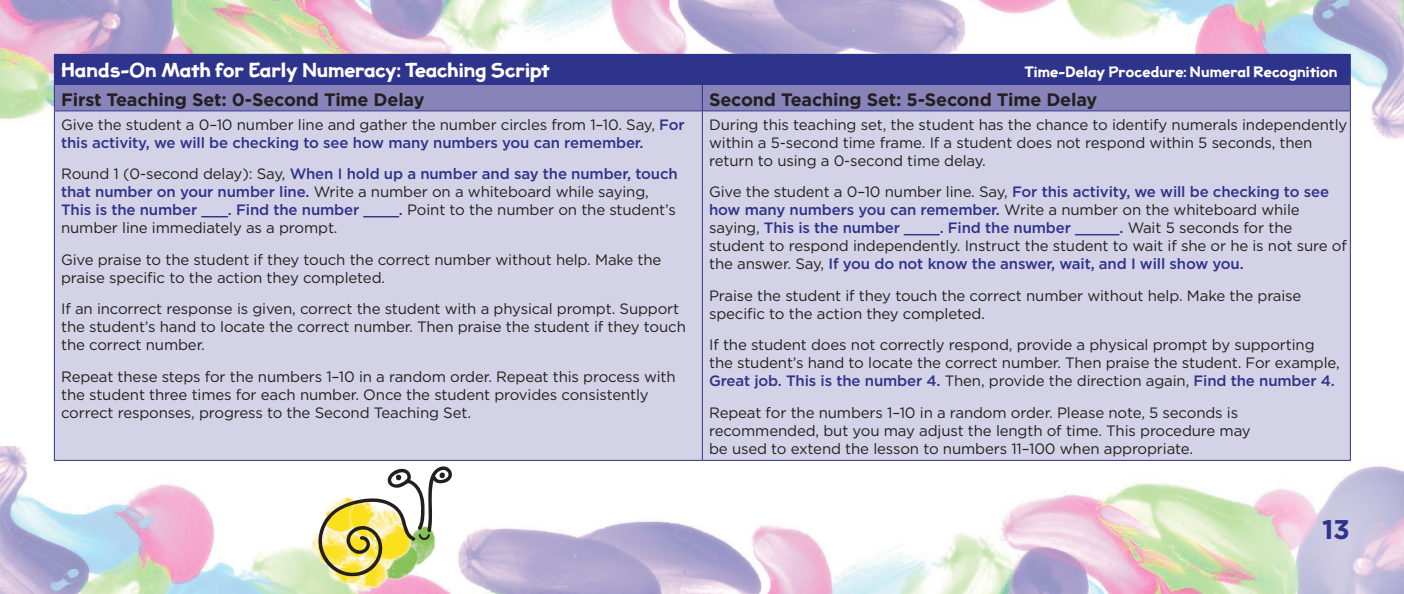
<style>
.page{position:relative;width:1404px;height:594px;background:#fff}
.page>*{position:absolute;margin:0;border:0;box-sizing:border-box;transform-origin:0 0}
.t1{font:700 27px "Gotham";color:#2e338c}
.HOM_EN_body{font:700 18px "Gotham";letter-spacing:-.01em;color:#231f20}
.HOM_EN_Header{font:700 18px "Jolly Good Proper";color:#fff}
.Teaching_Pamphlet_bo{font:15px/18px "Gotham";letter-spacing:-.01em;color:#231f20}
.HOM_EN_Header-2{font:700 13.5px "Jolly Good Proper";letter-spacing:.01em;color:#fff}
.s1{font-weight:500;color:#2f328c}
</style>
<div class="page">
<img style="left:0;top:0;width:1404px;height:182px">
<img style="left:0;top:446px;width:1232px;height:148px">
<svg style="left:1232px;top:465px;width:172px;height:129px"></svg>
<div style="left:54px;top:54px;width:1296px;height:31px;background:#2e338c"></div>
<div style="left:55px;top:85px;width:1295px;height:26px;background:#8883b9"></div>
<div style="left:55px;top:112px;width:1295px;height:348px;background:#d4d2e6"></div>
<hr style="left:702px;top:54px;width:649px;height:1px;background:#2e338c">
<hr style="left:1350px;top:55px;width:1px;height:30px;background:#2e338c">
<svg style="left:54px;top:85px;width:1px;height:26px"></svg>
<svg style="left:702px;top:85px;width:1px;height:26px"></svg>
<svg style="left:1350px;top:85px;width:1px;height:26px"></svg>
<hr style="left:54px;top:111px;width:648px;height:1px;background:#2e338c">
<hr style="left:702px;top:111px;width:649px;height:1px;background:#2e338c">
<hr style="left:54px;top:111px;width:1px;height:349px;background:#2e338c">
<hr style="left:702px;top:111px;width:1px;height:349px;background:#2e338c">
<hr style="left:1350px;top:111px;width:1px;height:349px;background:#2e338c">
<hr style="left:54px;top:460px;width:648px;height:1px;background:#2e338c">
<hr style="left:702px;top:460px;width:649px;height:1px;background:#2e338c">
<img style="left:423px;top:578px;width:27px;height:6px">
<img style="left:395px;top:578px;width:28px;height:11px">
<img style="left:342px;top:578px;width:53px;height:16px">
<img style="left:324px;top:578px;width:42px;height:12px">
<img style="left:305px;top:520px;width:12px;height:54px">
<svg style="left:317px;top:464px;width:137px;height:114px"></svg>
<p class="HOM_EN_Header" style="left:61px;top:60px;width:490px">Hands-On Math for Early Numeracy: Teaching Script</p>
<p class="HOM_EN_Header-2" style="left:1025px;top:64px;width:314px">Time-Delay Procedure: Numeral Recognition</p>
<p class="HOM_EN_body" style="left:61px;top:88px;width:365px">First Teaching Set: 0-Second Time Delay</p>
<p class="HOM_EN_body" style="left:709px;top:88px;width:390px">Second Teaching Set: 5-Second Time Delay</p>
<p class="Teaching_Pamphlet_bo" style="left:61px;top:115px;width:625px">Give the student a 0–10 number line and gather the number circles from 1–10. Say, <span class="s1">For this activity, we will be checking to see how many numbers you can remember.</span></p>
<p class="Teaching_Pamphlet_bo" style="left:61px;top:165px;width:618px">Round 1 (0-second delay): Say, <span class="s1">When I hold up a number and say the number, touch that number on your number line.</span> Write a number on a whiteboard while saying, <span class="s1">This is the number ___. Find the number ____.</span> Point to the number on the student’s number line immediately as a prompt.</p>
<p class="Teaching_Pamphlet_bo" style="left:61px;top:250px;width:602px">Give praise to the student if they touch the correct number without help. Make the praise specific to the action they completed.</p>
<p class="Teaching_Pamphlet_bo" style="left:61px;top:300px;width:626px">If an incorrect response is given, correct the student with a physical prompt. Support the student’s hand to locate the correct number. Then praise the student if they touch the correct number.</p>
<p class="Teaching_Pamphlet_bo" style="left:61px;top:367px;width:616px">Repeat these steps for the numbers 1–10 in a random order. Repeat this process with the student three times for each number. Once the student provides consistently correct responses, progress to the Second Teaching Set.</p>
<p class="Teaching_Pamphlet_bo" style="left:709px;top:115px;width:640px">During this teaching set, the student has the chance to identify numerals independently within a 5-second time frame. If a student does not respond within 5 seconds, then return to using a 0-second time delay.</p>
<p class="Teaching_Pamphlet_bo" style="left:709px;top:183px;width:639px">Give the student a 0–10 number line. Say, <span class="s1">For this activity, we will be checking to see how many numbers you can remember.</span> Write a number on the whiteboard while saying, <span class="s1">This is the number ____. Find the number _____.</span> Wait 5 seconds for the student to respond independently. Instruct the student to wait if she or he is not sure of the answer. Say, <span class="s1">If you do not know the answer, wait, and I will show you.</span></p>
<p class="Teaching_Pamphlet_bo" style="left:709px;top:286px;width:594px">Praise the student if they touch the correct number without help. Make the praise specific to the action they completed.</p>
<p class="Teaching_Pamphlet_bo" style="left:709px;top:336px;width:632px">If the student does not correctly respond, provide a physical prompt by supporting the student’s hand to locate the correct number. Then praise the student. For example,<br><span class="s1">Great job. This is the number 4.</span> Then, provide the direction again, <span class="s1">Find the number 4.</span></p>
<p class="Teaching_Pamphlet_bo" style="left:709px;top:403px;width:543px">Repeat for the numbers 1–10 in a random order. Please note, 5 seconds is recommended, but you may adjust the length of time. This procedure may be used to extend the lesson to numbers 11–100 when appropriate.</p>
<h1 class="t1" style="left:1322px;top:512px;width:29px">13</h1>
</div>
